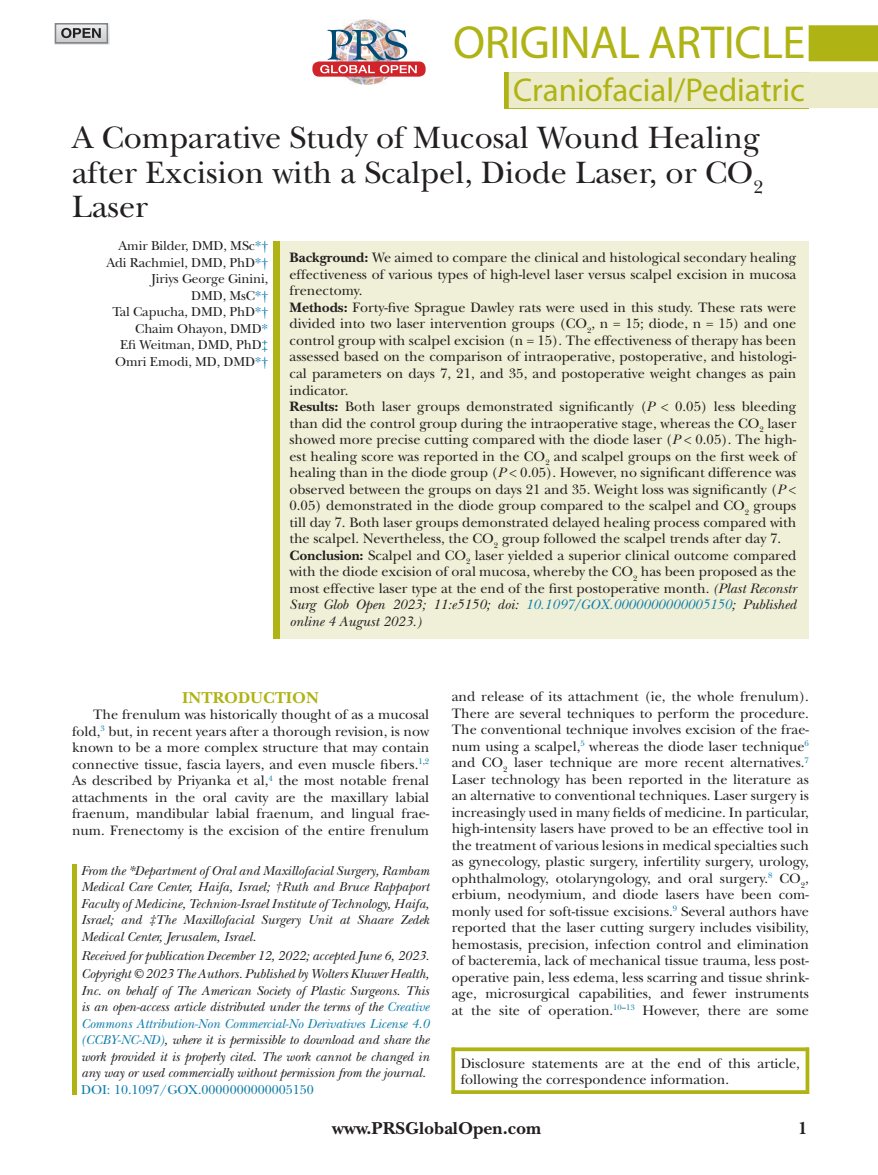
<style>
.page{position:relative;width:878px;height:1175px;background:#fff}
.page>*{position:absolute;margin:0;border:0;box-sizing:border-box;transform-origin:0 0}
.t1{font:46.5px "Myriad Pro";letter-spacing:-.01em;color:#afb314}
.t2{font:33px "Myriad Pro";color:#afb314}
.t3{font:32.25px/34.5px "New Baskerville Std";color:#231f20;text-align:justify}
.t4{font:700 18px "New Baskerville Std";color:#231f20}
.t5{font:700 16.5px "New Baskerville Std";color:#afb314}
.t6{font:14.25px/16.5px "New Baskerville Std";color:#231f20}
.t7{font:italic 13.5px/16.5px "New Baskerville Std";color:#231f20;text-align:justify}
.t8{font:13.5px/16.5px "New Baskerville Std";letter-spacing:-.01em;color:#231f20;text-align:right}
.t9{font:13.5px "New Baskerville Std";color:#0f7eac}
.s1{color:#0f7eac}
.s2{font-weight:700}
.s3{font-style:italic}
.s4{font-style:italic;color:#0f7eac}
</style>
<div class="page">
<div style="left:508px;top:72px;width:370px;height:36px;background:#ececcc"></div>
<div style="left:808px;top:25px;width:70px;height:36px;background:#afb314"></div>
<img style="left:343px;top:20px;width:48px;height:64px">
<div style="left:312px;top:61px;width:113px;height:16px;background:#d1232a;border-radius:7px"></div>
<img style="left:320px;top:29px;width:97px;height:44px">
<div style="left:274px;top:126px;width:534px;height:512px;background:#eff0d7"></div>
<div style="left:274px;top:240px;width:6px;height:60px;background:#afb314"></div>
<div style="left:274px;top:289px;width:6px;height:110px;background:#afb314"></div>
<div style="left:274px;top:388px;width:6px;height:159px;background:#afb314"></div>
<div style="left:274px;top:537px;width:6px;height:101px;background:#afb314"></div>
<hr style="left:72px;top:864px;width:4px;height:82px;background:#afb314">
<hr style="left:72px;top:946px;width:4px;height:19px;background:#afb314">
<hr style="left:72px;top:965px;width:4px;height:118px;background:#afb314">
<hr style="left:72px;top:1081px;width:4px;height:13px;background:#afb314">
<div style="left:272px;top:126px;width:536px;height:115px;background:#fff"></div>
<img style="left:54px;top:23px;width:55px;height:22px">
<div style="left:55px;top:23px;width:53px;height:21px;border:2px solid #808285"></div>
<svg style="left:61px;top:28px;width:40px;height:10px"></svg>
<svg style="left:451px;top:1047px;width:4px;height:47px"></svg>
<svg style="left:805px;top:1047px;width:4px;height:47px"></svg>
<svg style="left:452px;top:1047px;width:356px;height:4px"></svg>
<svg style="left:452px;top:1090px;width:356px;height:4px"></svg>
<h1 class="t1" style="left:453px;top:14px;width:354px">Original Article</h1>
<h2 class="t2" style="left:513px;top:69px;width:293px">Craniofacial/Pediatric</h2>
<h3 class="t3" style="left:72px;top:121px;width:692px">A Comparative Study of Mucosal Wound Healing after Excision with a Scalpel, Diode Laser, or CO<sub>2<br></sub>Laser</h3>
<p class="t8" style="left:106px;top:238px;width:163px">Amir Bilder, DMD, MSc<span class="s1">*†<br></span>Adi Rachmiel, DMD, PhD<span class="s1">*†<br></span>Jiriys George Ginini,<br>DMD, MsC<span class="s1">*†<br></span>Tal Capucha, DMD, PhD<span class="s1">*†<br></span>Chaim Ohayon, DMD<span class="s1">*<br></span>Efi Weitman, DMD, PhD<span class="s1">‡<br></span>Omri Emodi, MD, DMD<span class="s1">*†</span></p>
<p class="t6" style="left:289px;top:250px;width:508px"><span class="s2">Background:</span> We aimed to compare the clinical and histological secondary healing effectiveness of various types of high-level laser versus scalpel excision in mucosa frenectomy.<br><span class="s2">Methods:</span> Forty-five Sprague Dawley rats were used in this study. These rats were divided into two laser intervention groups (CO<sub>2</sub>, n = 15; diode, n = 15) and one control group with scalpel excision (n = 15). The effectiveness of therapy has been assessed based on the comparison of intraoperative, postoperative, and histologi&shy;cal parameters on days 7, 21, and 35, and postoperative weight changes as pain indicator.<br><span class="s2">Results:</span> Both laser groups demonstrated significantly (<span class="s3">P</span> &lt; 0.05) less bleeding than did the control group during the intraoperative stage, whereas the CO<sub>2</sub> laser showed more precise cutting compared with the diode laser (<span class="s3">P</span> &lt; 0.05). The high&shy;est healing score was reported in the CO<sub>2</sub> and scalpel groups on the first week of healing than in the diode group (<span class="s3">P</span> &lt; 0.05). However, no significant difference was observed between the groups on days 21 and 35. Weight loss was significantly (<span class="s3">P</span> &lt; 0.05) demonstrated in the diode group compared to the scalpel and CO<sub>2</sub> groups till day 7. Both laser groups demonstrated delayed healing process compared with the scalpel. Nevertheless, the CO<sub>2</sub> group followed the scalpel trends after day 7.<br><span class="s2">Conclusion:</span> Scalpel and CO<sub>2</sub> laser yielded a superior clinical outcome compared with the diode excision of oral mucosa, whereby the CO<sub>2</sub> has been proposed as the most effective laser type at the end of the first postoperative month. <span class="s3">(Plast Reconstr Surg Glob Open 2023; 11:e5150; doi:</span> <span class="s4">10.1097/GOX.0000000000005150</span><span class="s3">; Published online 4 August 2023.)</span></p>
<p class="t5" style="left:182px;top:688px;width:138px">INTRODUCTION</p>
<p class="t6" style="left:72px;top:706px;width:359px;text-align:justify;text-indent:21px">The frenulum was historically thought of as a mucosal fold,<sup>3</sup> but, in recent years after a thorough revision, is now known to be a more complex structure that may contain connective tissue, fascia layers, and even muscle fibers.<sup>1</sup><sup>,</sup><sup>2<br></sup>As described by Priyanka et al,<sup>4</sup> the most notable frenal attachments in the oral cavity are the maxillary labial fraenum, mandibular labial fraenum, and lingual frae&shy;num. Frenectomy is the excision of the entire frenulum</p>
<p class="t7" style="left:81px;top:862px;width:350px">From the *Department of Oral and Maxillofacial Surgery, Rambam Medical Care Center, Haifa, Israel; †Ruth and Bruce Rappaport Faculty of Medicine, Technion-Israel Institute of Technology, Haifa, Israel; and ‡The Maxillofacial Surgery Unit at Shaare Zedek Medical Center, Jerusalem, Israel.</p>
<p class="t7" style="left:81px;top:946px;width:350px;line-height:18.8px">Received for publication December 12, 2022; accepted June 6, 2023.<br>Copyright © 2023 The Authors. Published by Wolters Kluwer Health,</p>
<p class="t7" style="left:81px;top:982px;width:350px">Inc. on behalf of The American Society of Plastic Surgeons. This is an open-access article distributed under the terms of the <span class="s1">Creative Commons Attribution-Non Commercial-No Derivatives License 4.0 (CCBY-NC-ND)</span>, where it is permissible to download and share the work provided it is properly cited. The work cannot be changed in any way or used commercially without permission from the journal.</p>
<p class="t9" style="left:81px;top:1081px;width:234px">DOI: 10.1097/GOX.0000000000005150</p>
<p class="t6" style="left:451px;top:688px;width:359px;text-align:justify">and release of its attachment (ie, the whole frenulum).<br>There are several techniques to perform the procedure.<br>The conventional technique involves excision of the frae&shy;num using a scalpel,<sup>5</sup> whereas the diode laser technique<sup>6 </sup>and CO<sub>2</sub> laser technique are more recent alternatives.<sup>7<br></sup>Laser technology has been reported in the literature as an alternative to conventional techniques. Laser surgery is increasingly used in many fields of medicine. In particular, high-intensity lasers have proved to be an effective tool in the treatment of various lesions in medical specialties such as gynecology, plastic surgery, infertility surgery, urology, ophthalmology, otolaryngology, and oral surgery.<sup>8</sup> CO<sub>2</sub>, erbium, neodymium, and diode lasers have been com&shy;monly used for soft-tissue excisions.<sup>9</sup> Several authors have reported that the laser cutting surgery includes visibility, hemostasis, precision, infection control and elimination of bacteremia, lack of mechanical tissue trauma, less post&shy;operative pain, less edema, less scarring and tissue shrink&shy;age, microsurgical capabilities, and fewer instruments at the site of operation.<sup>10</sup><sup>–</sup><sup>13</sup> However, there are some</p>
<p class="t6" style="left:460px;top:1054px;width:341px">Disclosure statements are at the end of this article, following the correspondence information.</p>
<p class="t4" style="left:332px;top:1118px;width:210px">www.PRSGlobalOpen.com</p>
<p class="t4" style="left:798px;top:1118px;width:11px">1</p>
</div>
